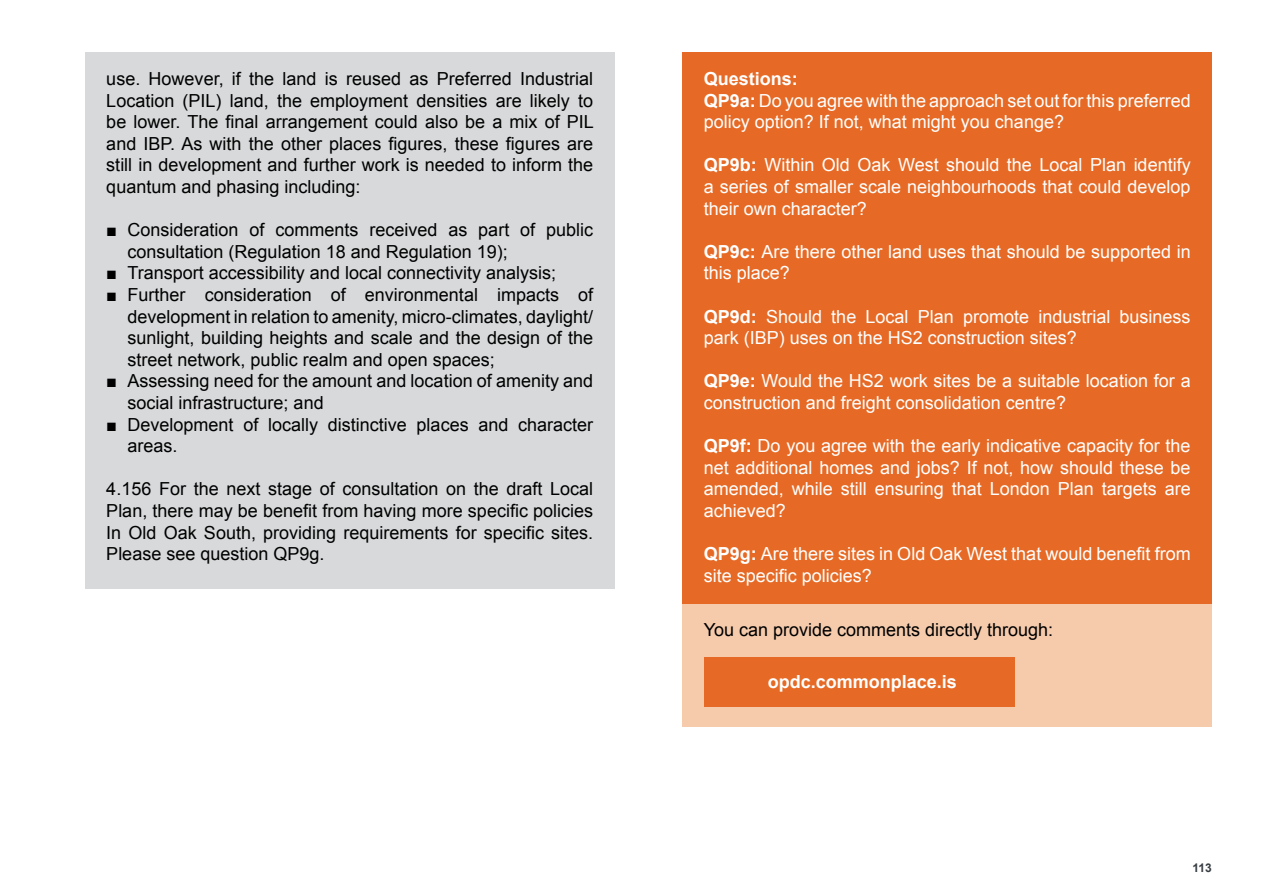
<style>
.page{position:relative;width:1263px;height:893px;background:#fff}
.page>*{position:absolute;margin:0;border:0;box-sizing:border-box;transform-origin:0 0}
.t1{font:18px/21.6px "Arial";color:#000;text-align:justify}
.t2{font:18px/21.6px "Arial";color:#fff}
.t3{font:700 18px "Arial";color:#fff}
.t4{font:700 12px "Arial";color:#373d42}
.s1{font-weight:700}
</style>
<div class="page">
<div style="left:682px;top:53px;width:530px;height:551px;background:#e66a25"></div>
<div style="left:85px;top:53px;width:529px;height:536px;background:#d7d9da"></div>
<div style="left:682px;top:604px;width:530px;height:122px;background:#f6cbac"></div>
<div style="left:704px;top:657px;width:310px;height:49px;background:#e66a25"></div>
<p class="t1" style="left:106px;top:68px;width:489px">use. However, if the land is reused as Preferred Industrial Location (PIL) land, the employment densities are likely to be lower. The final arrangement could also be a mix of PIL and IBP. As with the other places figures, these figures are still in development and further work is needed to inform the quantum and phasing including:</p>
<p class="t1" style="left:128px;top:219px;width:467px;text-indent:-21px">■ Consideration of comments received as part of public consultation (Regulation 18 and Regulation 19);</p>
<p class="t1" style="left:106px;top:262px;width:451px">■ Transport accessibility and local connectivity analysis;</p>
<p class="t1" style="left:128px;top:284px;width:467px;text-indent:-21px">■ Further consideration of environmental impacts of development in relation to amenity, micro-climates, daylight/ sunlight, building heights and scale and the design of the street network, public realm and open spaces;</p>
<p class="t1" style="left:128px;top:370px;width:467px;text-indent:-21px">■ Assessing need for the amount and location of amenity and social infrastructure; and</p>
<p class="t1" style="left:128px;top:414px;width:467px;text-indent:-21px">■ Development of locally distinctive places and character areas.</p>
<p class="t1" style="left:106px;top:478px;width:488px">4.156 For the next stage of consultation on the draft Local Plan, there may be benefit from having more specific policies In Old Oak South, providing requirements for specific sites.<br>Please see question QP9g.</p>
<p class="t2" style="left:704px;top:68px;width:488px"><span class="s1">Questions:<br>QP9a:</span> Do you agree with the approach set out for this preferred policy option? If not, what might you change?</p>
<p class="t2" style="left:704px;top:154px;width:488px;text-align:justify"><span class="s1">QP9b:</span> Within Old Oak West should the Local Plan identify a series of smaller scale neighbourhoods that could develop their own character?</p>
<p class="t2" style="left:704px;top:241px;width:488px"><span class="s1">QP9c:</span> Are there other land uses that should be supported in this place?</p>
<p class="t2" style="left:704px;top:306px;width:488px"><span class="s1">QP9d:</span> Should the Local Plan promote industrial business park (IBP) uses on the HS2 construction sites?</p>
<p class="t2" style="left:704px;top:370px;width:488px"><span class="s1">QP9e:</span> Would the HS2 work sites be a suitable location for a construction and freight consolidation centre?</p>
<p class="t2" style="left:704px;top:435px;width:488px;text-align:justify"><span class="s1">QP9f:</span> Do you agree with the early indicative capacity for the net additional homes and jobs? If not, how should these be amended, while still ensuring that London Plan targets are achieved?</p>
<p class="t2" style="left:704px;top:543px;width:488px"><span class="s1">QP9g:</span> Are there sites in Old Oak West that would benefit from site specific policies?</p>
<p class="t1" style="left:704px;top:619px;width:351px">You can provide comments directly through:</p>
<p class="t3" style="left:768px;top:670px;width:190px">opdc.commonplace.is</p>
<p class="t4" style="left:1192px;top:860px;width:21px">113</p>
</div>
